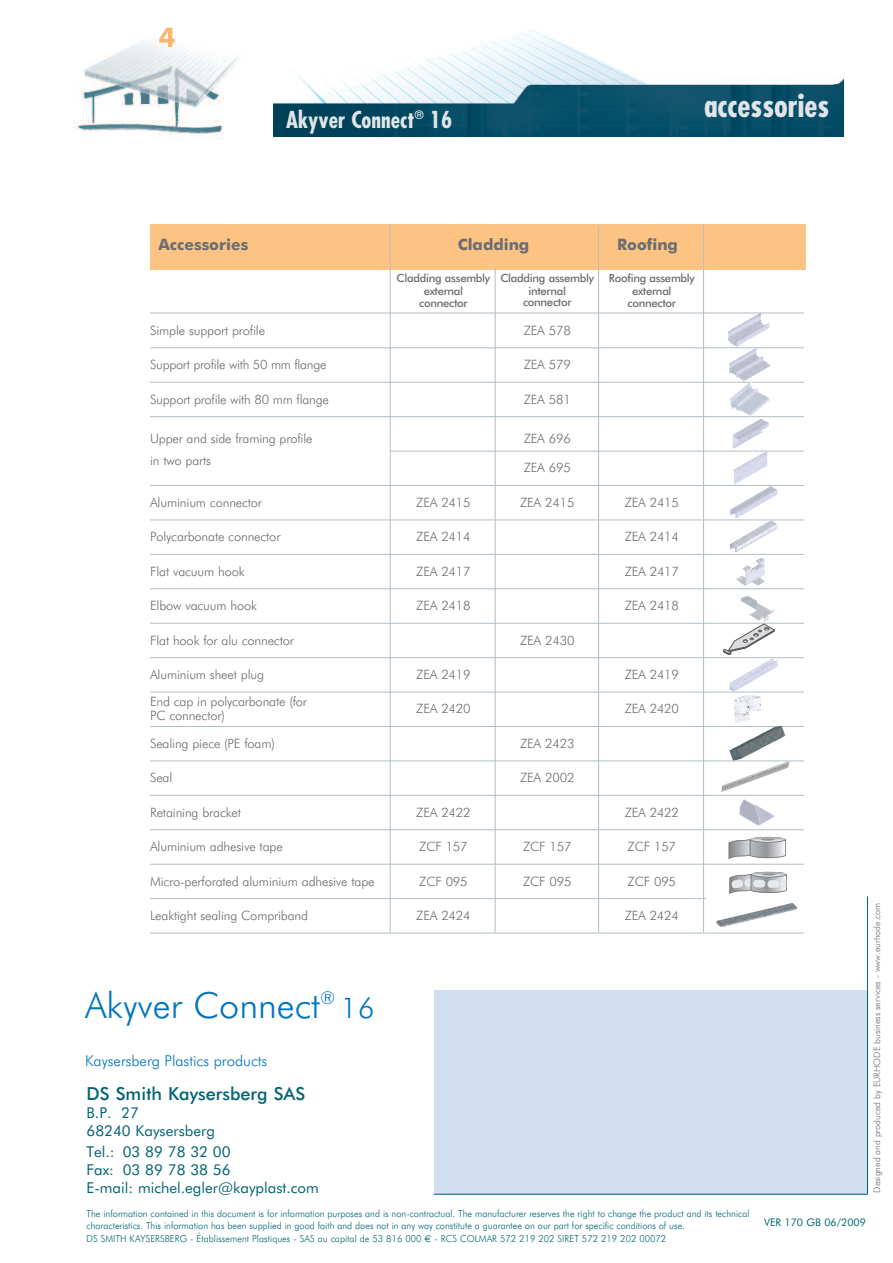
<style>
.page{position:relative;width:893px;height:1263px;background:#fff}
.page>*{position:absolute;margin:0;border:0;box-sizing:border-box;transform-origin:0 0}
.t1{font:300 36px "Futura KPSABT";color:#0075bf}
.t2{font:700 condensed 31.5px "Futura KPSA";color:#e1e5e8}
.t3{font:300 28.5px "Futura KPSABT";color:#0075bf}
.t4{font:700 condensed 22.65px "Futura KPSA";color:#e1e5e8}
.t5{font:500 18px "Futura KPSABT";color:#016573}
.t6{font:700 15.75px "Futura KPSABT";color:#6c6d70}
.t7{font:15px/18px "Futura KPSABT";color:#016573}
.t8{font:300 15px "Futura KPSABT";color:#0075bf}
.t9{font:300 12.9px/14.2px "Futura KPSABT";letter-spacing:-.01em;color:#6c6d70}
.t10{font:500 11.25px "Futura KPSABT";letter-spacing:-.025em;color:#6c6d70}
.t11{font:10.5px "Futura KPSABT";color:#016573}
.t12{font:300 9.75px/11.7px "Futura KPSABT";color:#016573;scale:.95 1}
.t13{font:300 9px "Futura KPSABT";color:#6c6d70}
.s1{font-family:"Euro Sans";font-weight:400}
</style>
<div class="page">
<div style="left:150px;top:224px;width:655px;height:46px;background:#fcc383"></div>
<hr style="left:150px;top:313px;width:654px;height:1px;background:#b1bec5">
<hr style="left:150px;top:348px;width:654px;height:1px;background:#b1bec5">
<hr style="left:150px;top:382px;width:654px;height:1px;background:#b1bec5">
<hr style="left:150px;top:416px;width:654px;height:1px;background:#b1bec5">
<hr style="left:390px;top:451px;width:414px;height:1px;background:#b1bec5">
<hr style="left:150px;top:485px;width:654px;height:1px;background:#b1bec5">
<hr style="left:150px;top:520px;width:654px;height:1px;background:#b1bec5">
<hr style="left:150px;top:554px;width:654px;height:1px;background:#b1bec5">
<hr style="left:150px;top:588px;width:654px;height:1px;background:#b1bec5">
<hr style="left:150px;top:623px;width:654px;height:1px;background:#b1bec5">
<hr style="left:150px;top:657px;width:654px;height:1px;background:#b1bec5">
<hr style="left:150px;top:692px;width:654px;height:1px;background:#b1bec5">
<hr style="left:150px;top:726px;width:654px;height:1px;background:#b1bec5">
<hr style="left:150px;top:761px;width:654px;height:1px;background:#b1bec5">
<hr style="left:150px;top:795px;width:654px;height:1px;background:#b1bec5">
<hr style="left:150px;top:829px;width:654px;height:1px;background:#b1bec5">
<hr style="left:150px;top:864px;width:654px;height:1px;background:#b1bec5">
<hr style="left:150px;top:898px;width:654px;height:1px;background:#b1bec5">
<hr style="left:150px;top:933px;width:654px;height:1px;background:#b1bec5">
<hr style="left:390px;top:225px;width:1px;height:707px;background:#b1bec5">
<hr style="left:495px;top:268px;width:1px;height:664px;background:#b1bec5">
<hr style="left:598px;top:226px;width:1px;height:706px;background:#b1bec5">
<hr style="left:703px;top:225px;width:1px;height:707px;background:#b1bec5">
<img style="left:728px;top:313px;width:42px;height:69px">
<img style="left:733px;top:418px;width:36px;height:31px">
<img style="left:734px;top:451px;width:33px;height:34px">
<img style="left:730px;top:486px;width:47px;height:32px">
<img style="left:730px;top:520px;width:47px;height:32px">
<img style="left:736px;top:558px;width:29px;height:28px">
<img style="left:741px;top:596px;width:33px;height:25px">
<img style="left:721px;top:761px;width:69px;height:31px">
<hr style="left:750px;top:837px;width:36px;height:1px;background:#9d9fa2">
<hr style="left:750px;top:838px;width:36px;height:1px;background:#b5b6ba">
<svg style="left:729px;top:839px;width:57px;height:19px"></svg>
<hr style="left:761px;top:838px;width:14px;height:3px;background:#939598;border-radius:50%">
<hr style="left:751px;top:872px;width:35px;height:1px;background:#a2a3a7">
<svg style="left:730px;top:873px;width:57px;height:20px"></svg>
<img style="left:729px;top:657px;width:49px;height:35px">
<img style="left:734px;top:695px;width:27px;height:28px">
<img style="left:729px;top:726px;width:56px;height:35px">
<img style="left:750px;top:382px;width:20px;height:27px">
<img style="left:739px;top:799px;width:36px;height:26px">
<svg style="left:723px;top:624px;width:51px;height:31px"></svg>
<img style="left:273px;top:29px;width:570px;height:107px">
<img style="left:74px;top:27px;width:165px;height:113px">
<img style="left:159px;top:28px;width:16px;height:19px">
<div style="left:434px;top:990px;width:433px;height:204px;background:#d1dff1"></div>
<hr style="left:867px;top:896px;width:1px;height:298px;background:#016573">
<hr style="left:434px;top:1194px;width:433px;height:1px;background:#016573">
<img style="left:716px;top:903px;width:82px;height:25px">
<h3 class="t4" style="left:286px;top:110px;width:167px">Akyver Connect<sup>®</sup> 16</h3>
<h2 class="t2" style="left:704px;top:91px;width:127px">accessories</h2>
<p class="t6" style="left:159px;top:238px;width:91px">Accessories</p>
<p class="t6" style="left:458px;top:238px;width:73px">Cladding</p>
<p class="t6" style="left:617px;top:238px;width:62px">Roofing</p>
<p class="t10" style="left:397px;top:274px;width:199px">Cladding assembly Cladding assembly</p>
<p class="t10" style="left:609px;top:274px;width:88px">Roofing assembly</p>
<p class="t10" style="left:424px;top:286px;width:41px">external</p>
<p class="t10" style="left:528px;top:286px;width:39px">internal</p>
<p class="t10" style="left:632px;top:286px;width:41px">external</p>
<p class="t10" style="left:419px;top:299px;width:50px">connector</p>
<p class="t10" style="left:523px;top:297px;width:50px">connector</p>
<p class="t10" style="left:628px;top:299px;width:50px">connector</p>
<p class="t9" style="left:150px;top:324px;width:117px">Simple support profile</p>
<p class="t9" style="left:524px;top:324px;width:49px">ZEA 578</p>
<p class="t9" style="left:150px;top:358px;width:178px">Support profile with 50 mm flange</p>
<p class="t9" style="left:524px;top:358px;width:49px">ZEA 579</p>
<p class="t9" style="left:150px;top:393px;width:180px">Support profile with 80 mm flange</p>
<p class="t9" style="left:524px;top:393px;width:49px">ZEA 581</p>
<p class="t9" style="left:150px;top:432px;width:164px">Upper and side framing profile</p>
<p class="t9" style="left:524px;top:432px;width:49px">ZEA 696</p>
<p class="t9" style="left:150px;top:454px;width:63px">in two parts</p>
<p class="t9" style="left:524px;top:462px;width:49px">ZEA 695</p>
<p class="t9" style="left:150px;top:496px;width:113px">Aluminium connector</p>
<p class="t9" style="left:416px;top:496px;width:56px">ZEA 2415</p>
<p class="t9" style="left:520px;top:496px;width:56px">ZEA 2415</p>
<p class="t9" style="left:625px;top:496px;width:56px">ZEA 2415</p>
<p class="t9" style="left:150px;top:531px;width:132px">Polycarbonate connector</p>
<p class="t9" style="left:416px;top:531px;width:56px">ZEA 2414</p>
<p class="t9" style="left:625px;top:531px;width:56px">ZEA 2414</p>
<p class="t9" style="left:150px;top:565px;width:96px">Flat vacuum hook</p>
<p class="t9" style="left:416px;top:565px;width:56px">ZEA 2417</p>
<p class="t9" style="left:625px;top:565px;width:56px">ZEA 2417</p>
<p class="t9" style="left:150px;top:599px;width:109px">Elbow vacuum hook</p>
<p class="t9" style="left:416px;top:599px;width:56px">ZEA 2418</p>
<p class="t9" style="left:625px;top:599px;width:56px">ZEA 2418</p>
<p class="t9" style="left:150px;top:634px;width:145px">Flat hook for alu connector</p>
<p class="t9" style="left:520px;top:634px;width:56px">ZEA 2430</p>
<p class="t9" style="left:150px;top:668px;width:116px">Aluminium sheet plug</p>
<p class="t9" style="left:416px;top:668px;width:56px">ZEA 2419</p>
<p class="t9" style="left:625px;top:668px;width:56px">ZEA 2419</p>
<p class="t9" style="left:150px;top:695px;width:158px">End cap in polycarbonate (for<br>PC connector)</p>
<p class="t9" style="left:416px;top:703px;width:56px">ZEA 2420</p>
<p class="t9" style="left:625px;top:703px;width:56px">ZEA 2420</p>
<p class="t9" style="left:150px;top:737px;width:126px">Sealing piece (PE foam)</p>
<p class="t9" style="left:520px;top:737px;width:56px">ZEA 2423</p>
<p class="t9" style="left:150px;top:772px;width:24px">Seal</p>
<p class="t9" style="left:520px;top:772px;width:56px">ZEA 2002</p>
<p class="t9" style="left:150px;top:806px;width:92px">Retaining bracket</p>
<p class="t9" style="left:416px;top:806px;width:56px">ZEA 2422</p>
<p class="t9" style="left:625px;top:806px;width:56px">ZEA 2422</p>
<p class="t9" style="left:150px;top:840px;width:134px">Aluminium adhesive tape</p>
<p class="t9" style="left:419px;top:840px;width:50px">ZCF 157</p>
<p class="t9" style="left:523px;top:840px;width:50px">ZCF 157</p>
<p class="t9" style="left:628px;top:840px;width:50px">ZCF 157</p>
<p class="t9" style="left:150px;top:875px;width:226px">Micro-perforated aluminium adhesive tape</p>
<p class="t9" style="left:419px;top:875px;width:50px">ZCF 095</p>
<p class="t9" style="left:523px;top:875px;width:50px">ZCF 095</p>
<p class="t9" style="left:628px;top:875px;width:50px">ZCF 095</p>
<p class="t9" style="left:150px;top:909px;width:160px">Leaktight sealing Compriband</p>
<p class="t9" style="left:416px;top:909px;width:56px">ZEA 2424</p>
<p class="t9" style="left:625px;top:909px;width:56px">ZEA 2424</p>
<h1 class="t1" style="left:85px;top:991px;width:251px">Akyver Connect<sup>®</sup></h1>
<h3 class="t3" style="left:341px;top:996px;width:35px">16</h3>
<p class="t8" style="left:85px;top:1055px;width:184px">Kaysersberg Plastics products</p>
<h3 class="t5" style="left:87px;top:1087px;width:220px">DS Smith Kaysersberg SAS</h3>
<p class="t7" style="left:87px;top:1105px;width:130px">B.P. 27<br>68240 Kaysersberg</p>
<p class="t7" style="left:87px;top:1144px;width:234px">Tel.: 03 89 78 32 00<br>Fax: 03 89 78 38 56<br>E-mail: michel.egler@kayplast.com</p>
<p class="t13" style="left:873px;top:1193px;width:292px;rotate:-90deg">Designed and produced by EURHODE business services - www.eurhode.com</p>
<p class="t12" style="left:87px;top:1208px;width:699px">The information contained in this document is for information purposes and is non-contractual. The manufacturer reserves the right to change the product and its technical characteristics. This information has been supplied in good faith and does not in any way constitute a guarantee on our part for specific conditions of use.</p>
<p class="t12" style="left:87px;top:1233px;width:612px">DS SMITH KAYSERSBERG - Établissement Plastiques - SAS au capital de 53 816 000 <span class="s1">€</span> - RCS COLMAR 572 219 202 SIRET 572 219 202 00072</p>
<p class="t11" style="left:764px;top:1218px;width:103px">VER 170 GB 06/2009</p>
</div>
